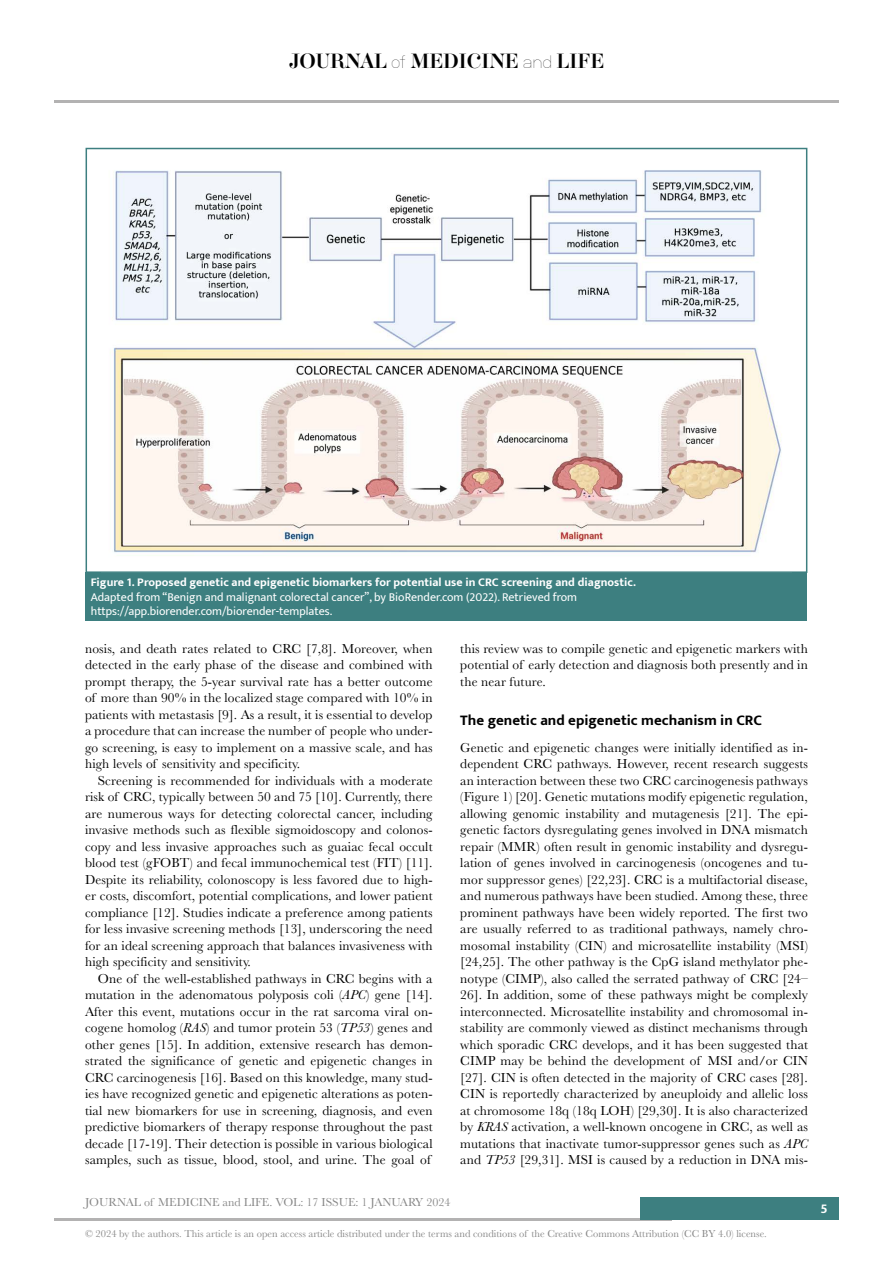
<style>
.page{position:relative;width:893px;height:1263px;background:#fff}
.page>*{position:absolute;margin:0;border:0;box-sizing:border-box;transform-origin:0 0}
.t1{font:18px "Aker Brygge Display";color:#000}
.t2{font:700 15px "Mukta";color:#000}
.t3{font:13.5px/16.5px "Baskerville";letter-spacing:.01em;color:#000;text-align:justify}
.t4{font:700 13.5px "Mukta";color:#fff}
.t5{font:12px/14.4px "Mukta";color:#fff}
.t6{font:700 12px "Mukta";color:#fff}
.t7{font:12px "Baskerville";color:#878787}
.t8{font:10.5px "Baskerville";color:#878787}
.s1{font-family:"Neubau Grotesk Lei"}
.s2{font-style:italic}
</style>
<div class="page">
<hr style="left:54px;top:100px;width:785px;height:2px;background:#b3b2b2">
<hr style="left:54px;top:1218px;width:618px;height:2px;background:#b3b2b2">
<div style="left:641px;top:1198px;width:198px;height:22px;background:#3d7f80"></div>
<div style="left:86px;top:572px;width:721px;height:49px;background:#3d7f80"></div>
<img style="left:110px;top:170px;width:672px;height:386px">
<div style="left:86px;top:148px;width:721px;height:425px;border:2px solid #3d7f80"></div>
<h1 class="t1" style="left:289px;top:49px;width:317px">JOURNAL <span class="s1">of</span> MEDICINE <span class="s1">and</span> LIFE</h1>
<p class="t6" style="left:91px;top:575px;width:546px">Figure 1. Proposed genetic and epigenetic biomarkers for potential use in CRC screening and diagnostic.</p>
<p class="t5" style="left:91px;top:589px;width:488px">Adapted from “Benign and malignant colorectal cancer”, by BioRender.com (2022). Retrieved from https://app.biorender.com/biorender-templates.</p>
<p class="t3" style="left:85px;top:640px;width:349px">nosis, and death rates related to CRC [7,8]. Moreover, when detected in the early phase of the disease and combined with prompt therapy, the 5-year survival rate has a better outcome of more than 90% in the localized stage compared with 10% in patients with metastasis [9]. As a result, it is essential to develop a procedure that can increase the number of people who under&shy;go screening, is easy to implement on a massive scale, and has high levels of sensitivity and specificity.</p>
<p class="t3" style="left:85px;top:772px;width:349px;text-indent:13px">Screening is recommended for individuals with a moderate risk of CRC, typically between 50 and 75 [10]. Currently, there are numerous ways for detecting colorectal cancer, including invasive methods such as flexible sigmoidoscopy and colonos&shy;copy and less invasive approaches such as guaiac fecal occult blood test (gFOBT) and fecal immunochemical test (FIT) [11].<br>Despite its reliability, colonoscopy is less favored due to high&shy;er costs, discomfort, potential complications, and lower patient compliance [12]. Studies indicate a preference among patients for less invasive screening methods [13], underscoring the need for an ideal screening approach that balances invasiveness with high specificity and sensitivity.</p>
<p class="t3" style="left:85px;top:970px;width:349px;text-indent:13px">One of the well-established pathways in CRC begins with a mutation in the adenomatous polyposis coli (<span class="s2">APC</span>) gene [14].<br>After this event, mutations occur in the rat sarcoma viral on&shy;cogene homolog (<span class="s2">RAS</span>) and tumor protein 53 (<span class="s2">TP53</span>) genes and other genes [15]. In addition, extensive research has demon&shy;strated the significance of genetic and epigenetic changes in CRC carcinogenesis [16]. Based on this knowledge, many stud&shy;ies have recognized genetic and epigenetic alterations as poten&shy;tial new biomarkers for use in screening, diagnosis, and even predictive biomarkers of therapy response throughout the past decade [17-19]. Their detection is possible in various biological samples, such as tissue, blood, stool, and urine. The goal of</p>
<p class="t3" style="left:460px;top:640px;width:349px">this review was to compile genetic and epigenetic markers with potential of early detection and diagnosis both presently and in the near future.</p>
<p class="t2" style="left:460px;top:711px;width:303px">The genetic and epigenetic mechanism in CRC</p>
<p class="t3" style="left:460px;top:739px;width:349px">Genetic and epigenetic changes were initially identified as in&shy;dependent CRC pathways. However, recent research suggests an interaction between these two CRC carcinogenesis pathways (Figure 1) [20]. Genetic mutations modify epigenetic regulation, allowing genomic instability and mutagenesis [21]. The epi&shy;genetic factors dysregulating genes involved in DNA mismatch repair (MMR) often result in genomic instability and dysregu&shy;lation of genes involved in carcinogenesis (oncogenes and tu&shy;mor suppressor genes) [22,23]. CRC is a multifactorial disease, and numerous pathways have been studied. Among these, three prominent pathways have been widely reported. The first two are usually referred to as traditional pathways, namely chro&shy;mosomal instability (CIN) and microsatellite instability (MSI) [24,25]. The other pathway is the CpG island methylator phe&shy;notype (CIMP), also called the serrated pathway of CRC [24– 26]. In addition, some of these pathways might be complexly interconnected. Microsatellite instability and chromosomal in&shy;stability are commonly viewed as distinct mechanisms through which sporadic CRC develops, and it has been suggested that CIMP may be behind the development of MSI and/or CIN [27]. CIN is often detected in the majority of CRC cases [28].<br>CIN is reportedly characterized by aneuploidy and allelic loss at chromosome 18q (18q LOH) [29,30]. It is also characterized by <span class="s2">KRAS</span> activation, a well-known oncogene in CRC, as well as mutations that inactivate tumor-suppressor genes such as <span class="s2">APC </span>and <span class="s2">TP53</span> [29,31]. MSI is caused by a reduction in DNA mis-</p>
<p class="t7" style="left:85px;top:1195px;width:367px">JOURNAL of MEDICINE and LIFE. VOL: 17 ISSUE: 1 JANUARY 2024</p>
<p class="t8" style="left:85px;top:1226px;width:683px">© 2024 by the authors. This article is an open access article distributed under the terms and conditions of the Creative Commons Attribution (CC BY 4.0) license.</p>
<p class="t4" style="left:820px;top:1200px;width:9px">5</p>
</div>
